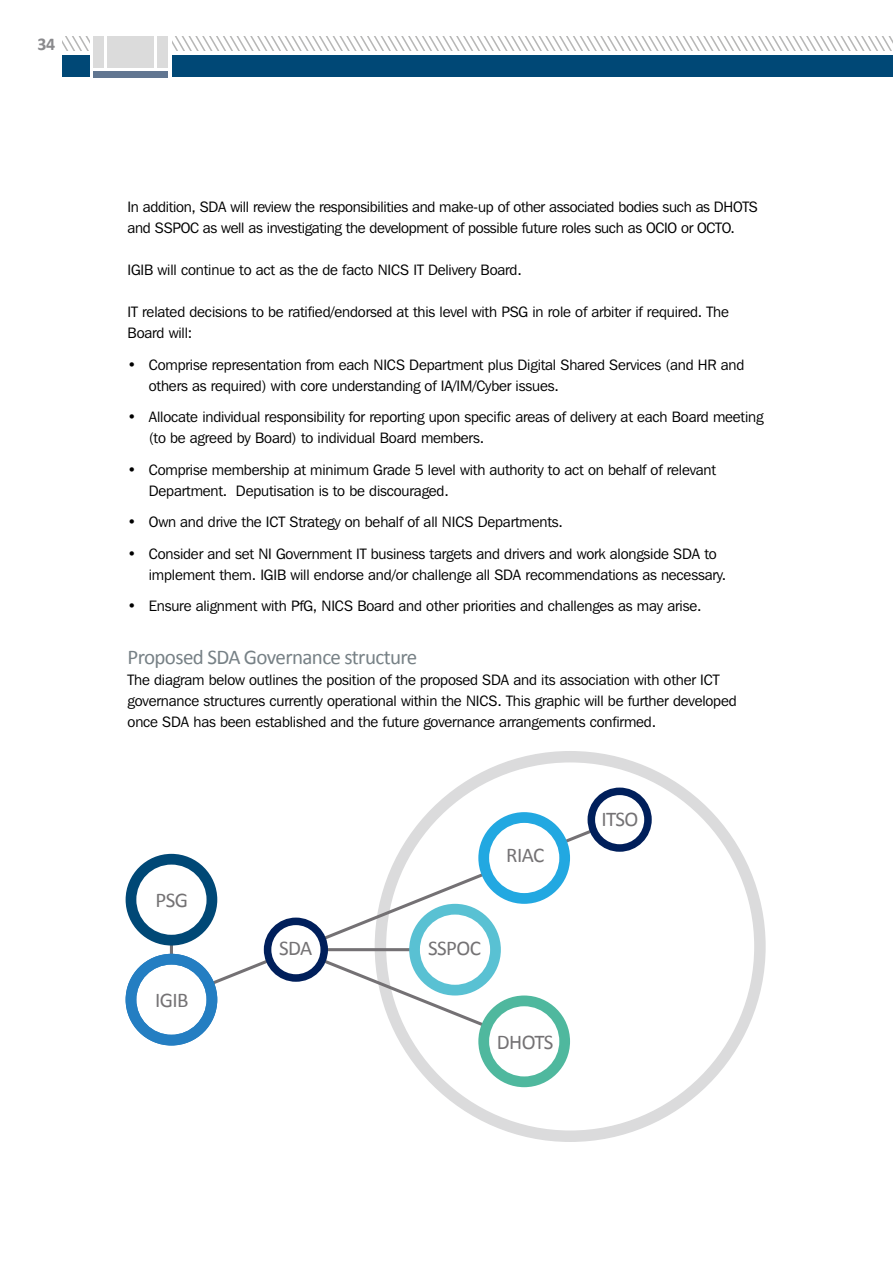
<style>
.page{position:relative;width:893px;height:1263px;background:#fff}
.page>*{position:absolute;margin:0;border:0;box-sizing:border-box;transform-origin:0 0}
.t1{font:21px "Calibri";letter-spacing:-.03em;color:#778186}
.t2{font:21px "Calibri";letter-spacing:-.03em;color:#747274}
.t3{font:700 18px "Calibri";color:#8a8a8d}
.bullets{font:15px/21px "Franklin Gothic IT Cby BT";letter-spacing:-.01em;color:#000}
</style>
<div class="page">
<svg style="left:62px;top:36px;width:831px;height:15px"></svg>
<div style="left:62px;top:56px;width:831px;height:21px;background:#004876"></div>
<div style="left:90px;top:33px;width:81px;height:47px;background:#fff"></div>
<div style="left:93px;top:71px;width:75px;height:6px;background:#617691"></div>
<div style="left:107px;top:36px;width:47px;height:32px;background:#dbdbdb"></div>
<div style="left:93px;top:36px;width:11px;height:32px;background:#dbdbdb"></div>
<div style="left:157px;top:36px;width:11px;height:32px;background:#dbdbdb"></div>
<svg style="left:429px;top:751px;width:337px;height:391px"></svg>
<svg style="left:167px;top:816px;width:457px;height:188px"></svg>
<svg style="left:588px;top:787px;width:64px;height:65px"></svg>
<svg style="left:264px;top:812px;width:306px;height:275px"></svg>
<svg style="left:126px;top:854px;width:91px;height:91px"></svg>
<svg style="left:126px;top:954px;width:91px;height:91px"></svg>
<p class="t3" style="left:38px;top:32px;width:19px">34</p>
<p class="bullets" style="left:128px;top:196px;width:632px">In addition, SDA will review the responsibilities and make-up of other associated bodies such as DHOTS and SSPOC as well as investigating the development of possible future roles such as OCIO or OCTO.</p>
<p class="bullets" style="left:128px;top:259px;width:396px">IGIB will continue to act as the de facto NICS IT Delivery Board.</p>
<p class="bullets" style="left:128px;top:301px;width:603px">IT related decisions to be ratified/endorsed at this level with PSG in role of arbiter if required. The<br>Board will:</p>
<p class="bullets" style="left:149px;top:354px;width:597px;text-indent:-21px">• Comprise representation from each NICS Department plus Digital Shared Services (and HR and others as required) with core understanding of IA/IM/Cyber issues.</p>
<p class="bullets" style="left:149px;top:406px;width:616px;text-indent:-21px">• Allocate individual responsibility for reporting upon specific areas of delivery at each Board meeting (to be agreed by Board) to individual Board members.</p>
<p class="bullets" style="left:149px;top:459px;width:569px;text-indent:-21px">• Comprise membership at minimum Grade 5 level with authority to act on behalf of relevant<br>Department. Deputisation is to be discouraged.</p>
<p class="bullets" style="left:128px;top:511px;width:437px">• Own and drive the ICT Strategy on behalf of all NICS Departments.</p>
<p class="bullets" style="left:149px;top:543px;width:579px;text-indent:-21px">• Consider and set NI Government IT business targets and drivers and work alongside SDA to implement them. IGIB will endorse and/or challenge all SDA recommendations as necessary.</p>
<p class="bullets" style="left:128px;top:595px;width:575px">• Ensure alignment with PfG, NICS Board and other priorities and challenges as may arise.</p>
<p class="t1" style="left:128px;top:644px;width:291px">Proposed SDA Governance structure</p>
<p class="bullets" style="left:128px;top:669px;width:611px">The diagram below outlines the position of the proposed SDA and its association with other ICT governance structures currently operational within the NICS. This graphic will be further developed once SDA has been established and the future governance arrangements confirmed.</p>
<p class="t2" style="left:156px;top:887px;width:34px">PSG</p>
<p class="t2" style="left:155px;top:987px;width:35px">IGIB</p>
<p class="t2" style="left:279px;top:935px;width:35px">SDA</p>
<p class="t2" style="left:506px;top:842px;width:39px">RIAC</p>
<p class="t2" style="left:428px;top:935px;width:54px">SSPOC</p>
<p class="t2" style="left:497px;top:1029px;width:58px">DHOTS</p>
<p class="t2" style="left:601px;top:806px;width:39px">ITSO</p>
</div>
